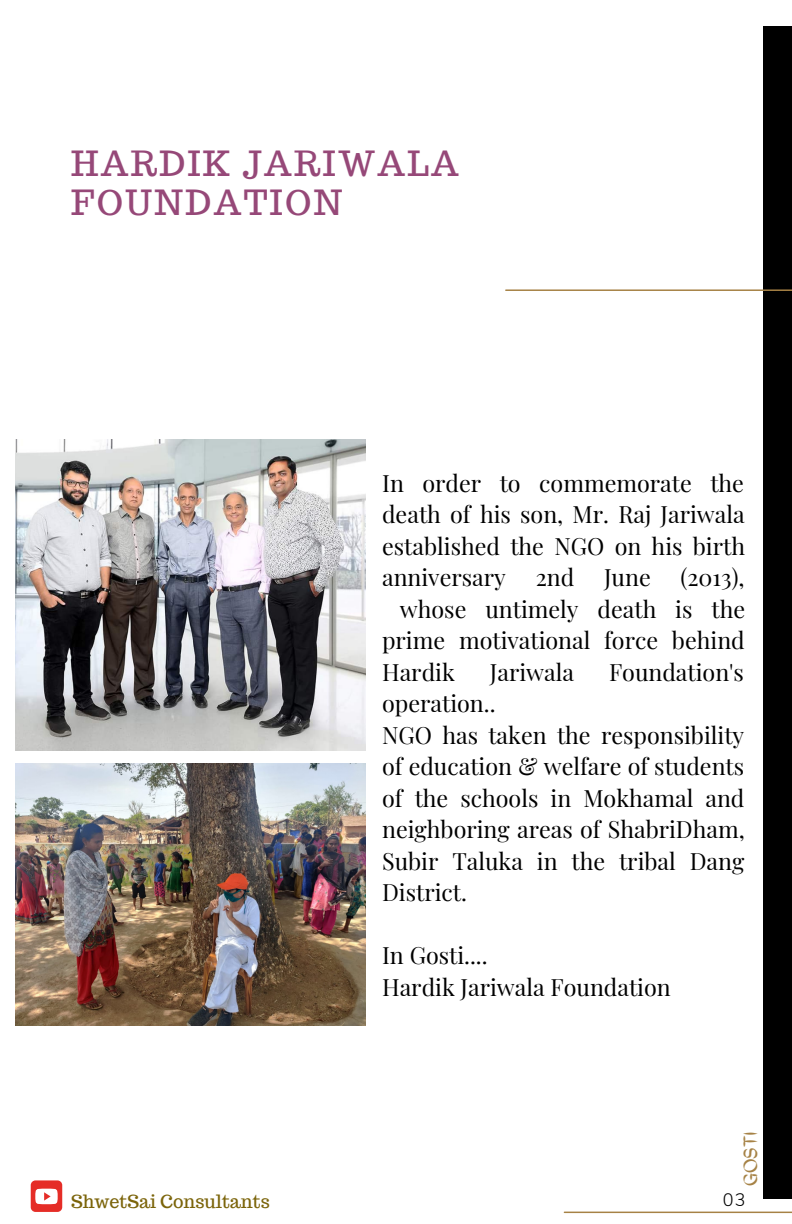
<style>
.page{position:relative;width:792px;height:1224px;background:#fff}
.page>*{position:absolute;margin:0;border:0;box-sizing:border-box;transform-origin:0 0}
.t1{font:34px "Trocchi";letter-spacing:.07em;color:#964878}
.t2{font:23.2px/31.6px "Playfair Display";color:#000;text-align:justify}
.t3{font:700 19.2px "Anahaw";color:#a68245}
.t4{font:18px "Trocchi";color:#7b640a}
.t5{font:300 18px "Nunito";color:#000}
</style>
<div class="page">
<div style="left:763px;top:26px;width:29px;height:1173px;background:#000"></div>
<hr style="left:506px;top:289px;width:286px;height:2px;background:#a68245">
<hr style="left:564px;top:1212px;width:228px;height:1px;background:#a68245">
<div style="left:31px;top:1180px;width:31px;height:32px;background:#e52d27;border-radius:5px"></div>
<svg style="left:35px;top:1189px;width:23px;height:15px"></svg>
<img style="left:16px;top:763px;width:349px;height:263px">
<img style="left:16px;top:440px;width:349px;height:310px">
<p class="t1" style="left:71px;top:141px;width:389px">HARDIK JARIWALA</p>
<p class="t1" style="left:71px;top:180px;width:273px">FOUNDATION</p>
<p class="t2" style="left:382px;top:466px;width:364px">In order to commemorate the death of his son, Mr. Raj Jariwala established the NGO on his birth anniversary</p>
<p class="t2" style="left:536px;top:561px;width:40px">2nd</p>
<p class="t2" style="left:604px;top:561px;width:48px">June</p>
<p class="t2" style="left:681px;top:561px;width:65px">(2013),</p>
<p class="t2" style="left:400px;top:592px;width:347px">whose untimely death is the</p>
<p class="t2" style="left:382px;top:624px;width:364px">prime motivational force behind</p>
<p class="t2" style="left:382px;top:655px;width:74px">Hardik</p>
<p class="t2" style="left:490px;top:655px;width:86px">Jariwala</p>
<p class="t2" style="left:609px;top:655px;width:137px">Foundation's</p>
<p class="t2" style="left:382px;top:687px;width:115px">operation..</p>
<p class="t2" style="left:382px;top:718px;width:364px">NGO has taken the responsibility of education &amp; welfare of students of the schools in Mokhamal and neighboring areas of ShabriDham, Subir Taluka in the tribal Dang District.</p>
<p class="t2" style="left:382px;top:939px;width:107px">In Gosti....</p>
<p class="t2" style="left:382px;top:970px;width:290px">Hardik Jariwala Foundation</p>
<p class="t3" style="left:739px;top:1186px;width:56px;rotate:-90deg">GOSTI</p>
<p class="t4" style="left:71px;top:1190px;width:200px">ShwetSai Consultants</p>
<p class="t5" style="left:723px;top:1188px;width:25px">03</p>
</div>
